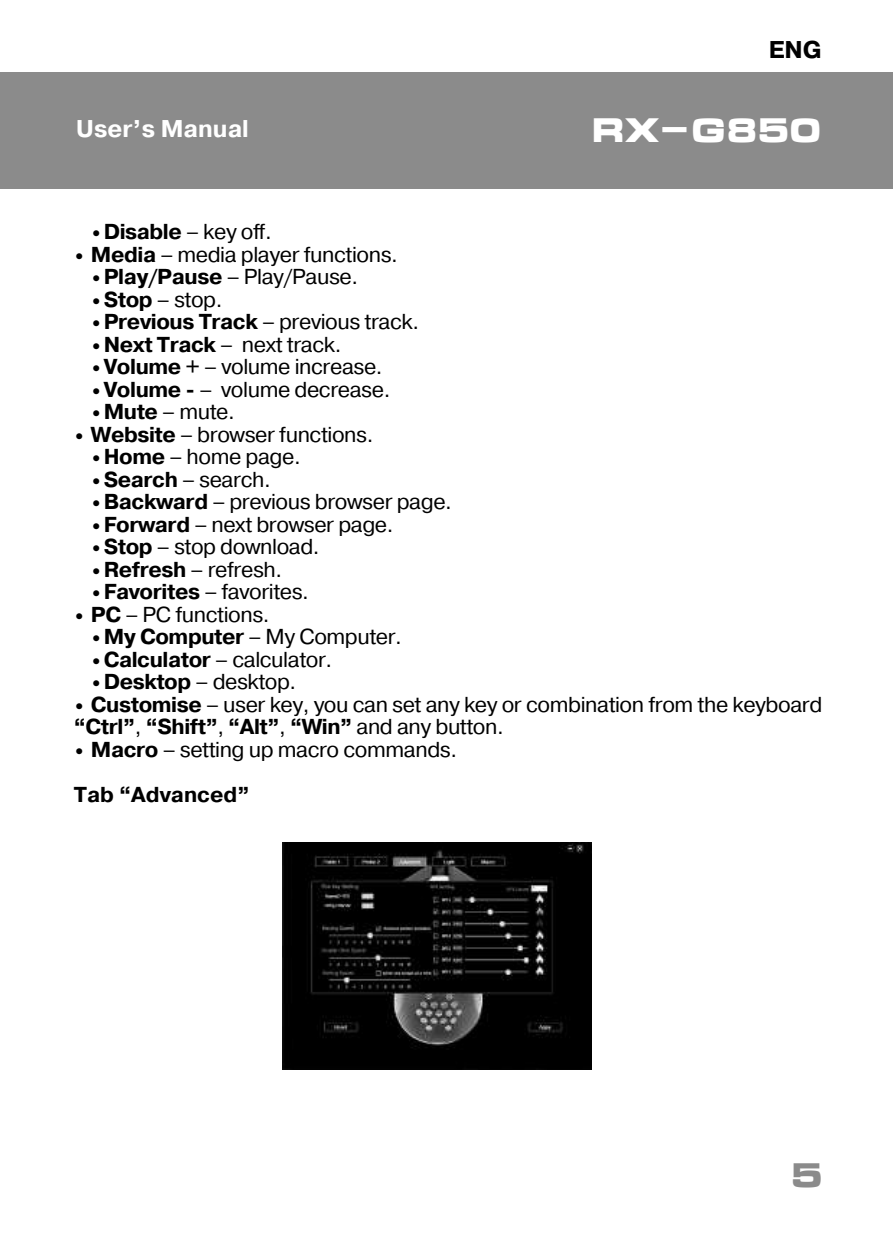
<style>
.page{position:relative;width:893px;height:1259px;background:#fff}
.page>*{position:absolute;margin:0;border:0;box-sizing:border-box;transform-origin:0 0}
.t1{font:700 33px "Micra";letter-spacing:-.05em;color:#fff}
.t2{font:700 33px "Micra";color:#8b8b8b}
.t3{font:700 24.3px "Pragmatica";color:#fff}
.t4{font:700 24.3px "Pragmatica";color:#000}
.t5{font:21.6px/22.5px "Pragmatica";letter-spacing:-.02em;color:#000}
.s1{font-weight:700;font-size:16.5px}
.s2{font-weight:700}
</style>
<div class="page">
<div style="left:0;top:72px;width:893px;height:117px;background:#8b8b8b"></div>
<img style="left:283px;top:842px;width:309px;height:228px">
<p class="t4" style="left:769px;top:34px;width:55px">ENG</p>
<p class="t3" style="left:76px;top:112px;width:174px">User’s Manual</p>
<h1 class="t1" style="left:591px;top:113px;width:232px">Rx-G850</h1>
<p class="t5" style="left:91px;top:221px;width:182px"><span class="s1">•</span> <span class="s2">Disable</span> – key off.</p>
<p class="t5" style="left:74px;top:243px;width:325px"><span class="s1">•</span> <span class="s2">Media</span> – media player functions.</p>
<p class="t5" style="left:91px;top:266px;width:269px"><span class="s1">•</span> <span class="s2">Play/Pause</span> – Play/Pause.</p>
<p class="t5" style="left:91px;top:288px;width:133px"><span class="s1">•</span> <span class="s2">Stop</span> – stop.</p>
<p class="t5" style="left:91px;top:311px;width:330px"><span class="s1">•</span> <span class="s2">Previous Track</span> – previous track.</p>
<p class="t5" style="left:91px;top:333px;width:252px"><span class="s1">•</span> <span class="s2">Next Track</span> – next track.</p>
<p class="t5" style="left:91px;top:356px;width:293px"><span class="s1">•</span> <span class="s2">Volume +</span> – volume increase.</p>
<p class="t5" style="left:91px;top:378px;width:301px"><span class="s1">•</span> <span class="s2">Volume -</span> – volume decrease.</p>
<p class="t5" style="left:91px;top:401px;width:145px"><span class="s1">•</span> <span class="s2">Mute</span> – mute.</p>
<p class="t5" style="left:74px;top:423px;width:301px"><span class="s1">•</span> <span class="s2">Website</span> – browser functions.</p>
<p class="t5" style="left:91px;top:446px;width:211px"><span class="s1">•</span> <span class="s2">Home</span> – home page.</p>
<p class="t5" style="left:91px;top:468px;width:181px"><span class="s1">•</span> <span class="s2">Search</span> – search.</p>
<p class="t5" style="left:91px;top:491px;width:362px"><span class="s1">•</span> <span class="s2">Backward</span> – previous browser page.</p>
<p class="t5" style="left:91px;top:513px;width:304px"><span class="s1">•</span> <span class="s2">Forward</span> – next browser page.</p>
<p class="t5" style="left:91px;top:536px;width:230px"><span class="s1">•</span> <span class="s2">Stop</span> – stop download.</p>
<p class="t5" style="left:91px;top:558px;width:193px"><span class="s1">•</span> <span class="s2">Refresh</span> – refresh.</p>
<p class="t5" style="left:91px;top:581px;width:220px"><span class="s1">•</span> <span class="s2">Favorites</span> – favorites.</p>
<p class="t5" style="left:74px;top:603px;width:197px"><span class="s1">•</span> <span class="s2">PC</span> – PC functions.</p>
<p class="t5" style="left:91px;top:626px;width:313px"><span class="s1">•</span> <span class="s2">My Computer</span> – My Computer.</p>
<p class="t5" style="left:91px;top:648px;width:243px"><span class="s1">•</span> <span class="s2">Calculator</span> – calculator.</p>
<p class="t5" style="left:91px;top:671px;width:207px"><span class="s1">•</span> <span class="s2">Desktop</span> – desktop.</p>
<p class="t5" style="left:74px;top:693px;width:750px"><span class="s1">•</span> <span class="s2">Customise</span> – user key, you can set any key or combination from the keyboard <span class="s2">“Ctrl”</span>, <span class="s2">“Shift”</span>, <span class="s2">“Alt”</span>, <span class="s2">“Win”</span> and any button.</p>
<p class="t5" style="left:74px;top:727px;width:385px;line-height:45px"><span class="s1">•</span> <span class="s2">Macro</span> – setting up macro commands.<br><span class="s2">Tab “Advanced”</span></p>
<h1 class="t2" style="left:790px;top:1157px;width:35px">5</h1>
</div>
